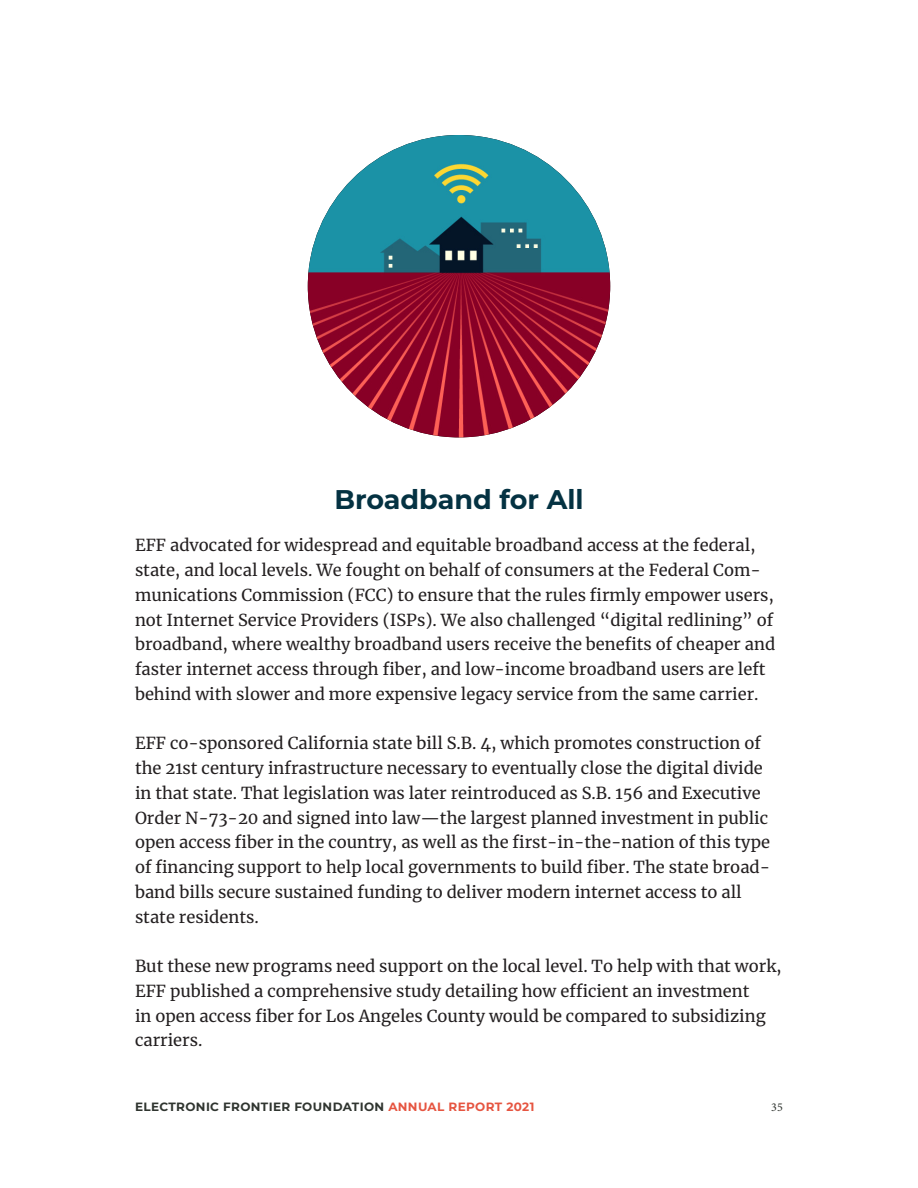
<style>
.page{position:relative;width:918px;height:1188px;background:#fff}
.page>*{position:absolute;margin:0;border:0;box-sizing:border-box;transform-origin:0 0}
.ISSUES_Head_2{font:100 27px "Montserrat";color:#043242}
.BODY1{font:16.5px/24.8px "Merriweather";color:#231f20}
.t1{font:100 12px "Montserrat";letter-spacing:.03em;color:#303530}
.t2{font:12px "Minion Pro";color:#303530}
.s1{color:#e65541}
</style>
<div class="page">
<img style="left:308px;top:135px;width:302px;height:302px;border-radius:151px">
<p class="ISSUES_Head_2" style="left:334px;top:481px;width:251px">Broadband for All</p>
<p class="BODY1" style="left:135px;top:532px;width:642px">EFF advocated for widespread and equitable broadband access at the federal, state, and local levels. We fought on behalf of consumers at the Federal Com&shy;munications Commission (FCC) to ensure that the rules firmly empower users, not Internet Service Providers (ISPs). We also challenged “digital redlining” of broadband, where wealthy broadband users receive the benefits of cheaper and faster internet access through fiber, and low-income broadband users are left behind with slower and more expensive legacy service from the same carrier.</p>
<p class="BODY1" style="left:135px;top:730px;width:637px">EFF co-sponsored California state bill S.B. 4, which promotes construction of the 21st century infrastructure necessary to eventually close the digital divide in that state. That legislation was later reintroduced as S.B. 156 and Executive Order N-73-20 and signed into law—the largest planned investment in public open access fiber in the country, as well as the first-in-the-nation of this type of financing support to help local governments to build fiber. The state broad&shy;band bills secure sustained funding to deliver modern internet access to all state residents.</p>
<p class="BODY1" style="left:135px;top:953px;width:648px">But these new programs need support on the local level. To help with that work, EFF published a comprehensive study detailing how efficient an investment<br>in open access fiber for Los Angeles County would be compared to subsidizing carriers.</p>
<p class="t1" style="left:135px;top:1099px;width:401px">ELECTRONIC FRONTIER FOUNDATION <span class="s1">ANNUAL REPORT 2021</span></p>
<p class="t2" style="left:771px;top:1099px;width:13px">35</p>
</div>
